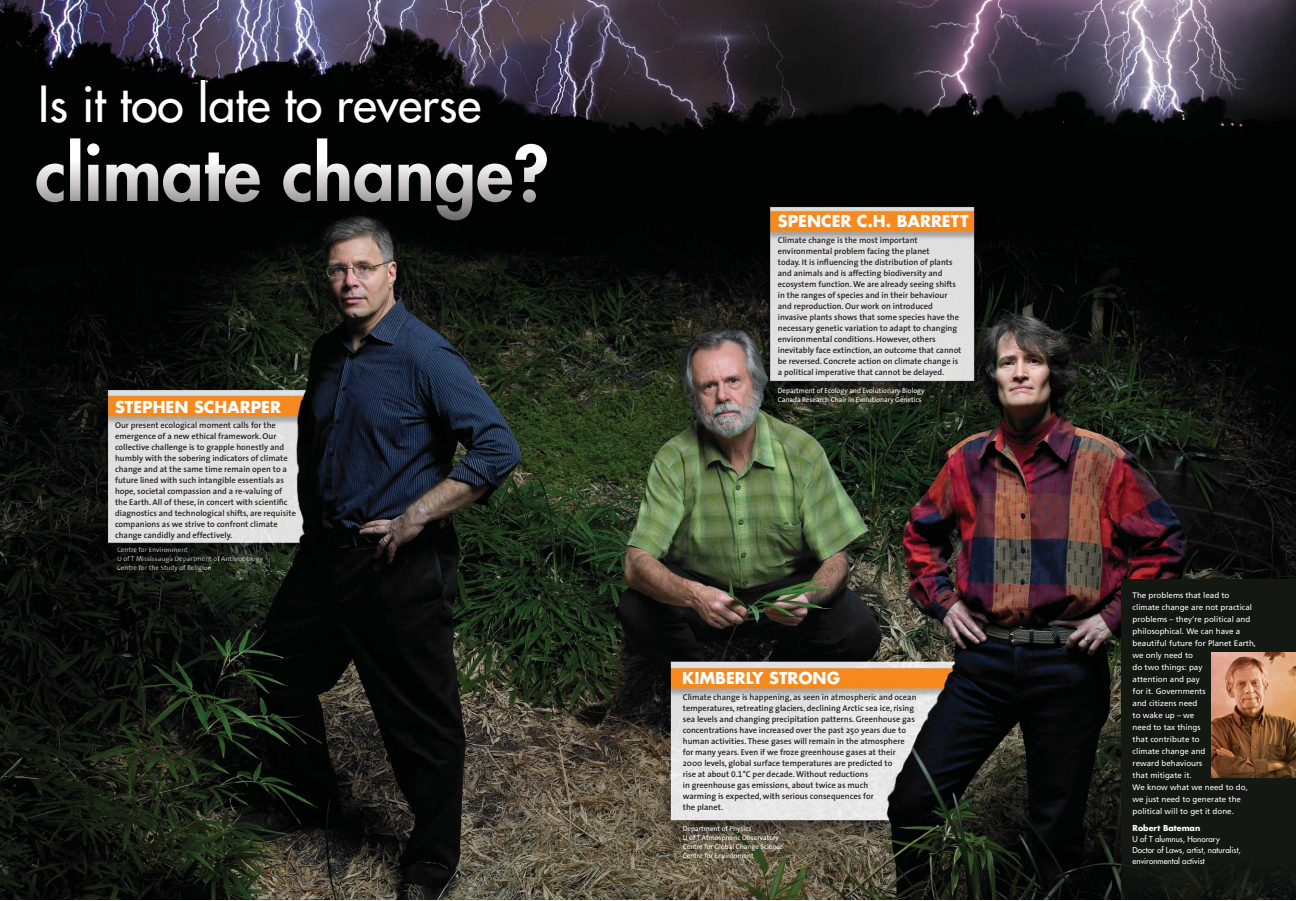
<style>
.page{position:relative;width:1296px;height:901px;background:#fff}
.page>*{position:absolute;margin:0;border:0;box-sizing:border-box;transform-origin:0 0}
.t1{font:48.4px "Futura";color:#fff}
.t2{font:700 16px "Futura";color:#fff}
.t3{font:600 8.5px/11px "The Sans";color:#231f20}
.t4{font:8px/12px "Frutiger";color:#fff}
.t5{font:8px/11px "Futura";color:#fff}
.t6{font:7px/9px "The Sans";color:#fff}
.t7{font:7px/9px "The Sans";color:#c5c3c3}
.s1{color:#c6c4c4}
.s2{color:#c8c7c5}
.s3{color:#c8c6c5}
.s4{color:#c7c5c5}
.s5{color:#cfd0c9}
.s6{color:#c9c8c5}
.s7{color:#cac8c5}
.s8{color:#dddcd9}
.s9{color:#dedfdc}
.s10{color:#c9c8c4}
.s11{color:#c9c9c5}
.s12{color:#cac9c5}
.s13{font-family:"The Sans Semi Bold Expert";font-weight:400}
.s14{font-weight:700}
</style>
<div class="page">
<img style="left:0;top:0;width:1295px;height:899px">
<img style="left:36px;top:138px;width:511px;height:82px">
<div style="left:1121px;top:579px;width:174px;height:320px;background:#131812"></div>
<img style="left:1212px;top:652px;width:83px;height:125px">
<img style="left:117px;top:547px;width:71px;height:5px">
<img style="left:118px;top:556px;width:145px;height:7px">
<img style="left:117px;top:565px;width:94px;height:7px">
<h1 class="t1" style="left:38px;top:80px;width:444px">Is it too late to reverse</h1>
<h2 class="t2" style="left:115px;top:399px;width:167px">STEPHEN SCHARPER</h2>
<p class="t3" style="left:115px;top:420px;width:183px">Our present ecological moment calls for the emergence of a new ethical framework. Our collective challenge is to grapple honestly and humbly with the sobering indicators of climate change and at the same time remain open to a future lined with such intangible essentials as hope, societal compassion and a re-valuing of the Earth. All of these, in concert with scientific diagnostics and technological shifts, are requisite companions as we strive to confront climate change candidly and effectively.</p>
<p class="t7" style="left:117px;top:546px;width:148px"><span class="s1">Centre</span> fo<span class="s1">r E</span>nvi<span class="s1">ronmen</span><span class="s2">t<br></span>U of T <span class="s1">Mi</span>ssi<span class="s2">ssa</span><span class="s3">uga</span> <span class="s1">De</span><span class="s4">partme</span><span class="s5">nt</span> <span class="s6">of</span> Ant<span class="s7">hro</span><span class="s8">pol</span><span class="s9">ogy<br></span>Cen<span class="s7">tre</span> <span class="s10">fo</span>r t<span class="s6">he</span> Study <span class="s11">of</span> <span class="s6">Rel</span><span class="s12">igion</span></p>
<h2 class="t2" style="left:778px;top:214px;width:192px">SPENCER C.H. BARRETT</h2>
<p class="t3" style="left:778px;top:236px;width:185px">Climate change is the most important environmental problem facing the planet<br>today. It is influencing the distribution of plants and animals and is affecting biodiversity and ecosystem function. We are already seeing shifts in the ranges of species and in their behaviour and reproduction. Our work on introduced invasive plants shows that some species have the necessary genetic variation to adapt to changing environmental conditions. However, others inevitably face extinction, an outcome that cannot be reversed. Concrete action on climate change is a political imperative that cannot be delayed.</p>
<p class="t6" style="left:778px;top:386px;width:148px">Department of Ecology and Evolutionary Biology<br>Canada Research Chair in Evolutionary Genetics</p>
<h2 class="t2" style="left:682px;top:671px;width:159px">KIMBERLY STRONG</h2>
<p class="t3" style="left:683px;top:692px;width:235px">Climate change is happening, as seen in atmospheric and ocean temperatures, retreating glaciers, declining Arctic sea ice, rising sea levels and changing precipitation patterns. Greenhouse gas concentrations have increased over the past 250 years due to human activities. These gases will remain in the atmosphere for many years. Even if we froze greenhouse gases at their 2000 levels, global surface temperatures are predicted to<br>rise at about <span class="s13">0</span>.<span class="s13">1°</span>C per decade. Without reductions<br>in greenhouse gas emissions, about twice as much<br>warming is expected, with serious consequences for<br>the planet.</p>
<p class="t6" style="left:683px;top:825px;width:102px">Department of Physics<br>U of T Atmospheric Observatory<br>Centre for Global Change Science<br>Centre for Environment</p>
<p class="t4" style="left:1132px;top:590px;width:125px">The problems that lead to climate change are not practical problems – they’re political and philosophical. We can have a beautiful future for Planet Earth, we only need to<br>do two things: pay<br>attention and pay<br>for it. Governments<br>and citizens need<br>to wake up – we<br>need to tax things<br>that contribute to<br>climate change and<br>reward behaviours<br>that mitigate it.<br>We know what we need to do, we just need to generate the political will to get it done.</p>
<p class="t5" style="left:1132px;top:823px;width:110px"><span class="s14">Robert Bateman<br></span>U of T alumnus, Honorary<br>Doctor of Laws, artist, naturalist, environmental activist</p>
</div>
